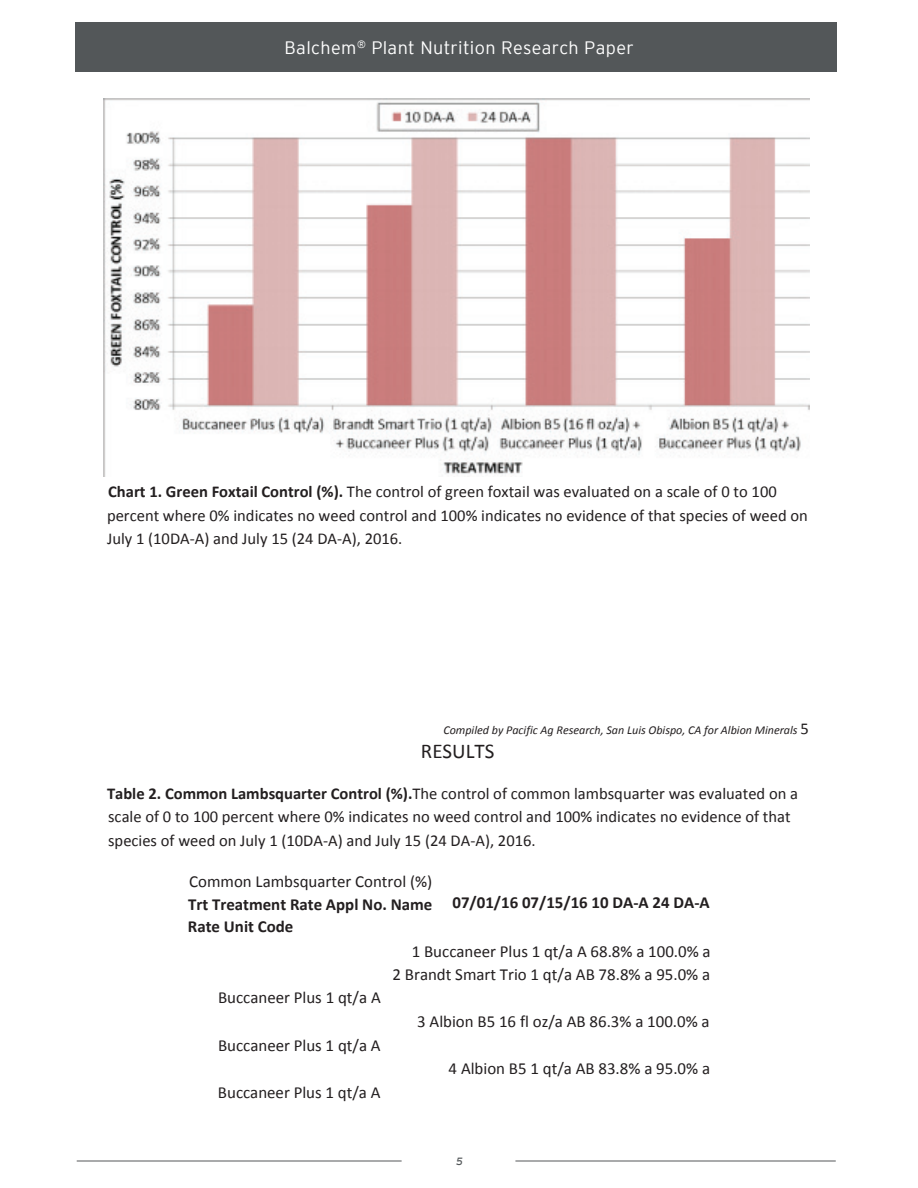
<style>
.page{position:relative;width:918px;height:1188px;background:#fff}
.page>*{position:absolute;margin:0;border:0;box-sizing:border-box;transform-origin:0 0}
.t1{font:21px "Calibri";color:#231f20}
.t2{font:300 18px "Interstate";letter-spacing:.02em;color:#fff}
.t3{font:16.95px/22.5px "Calibri";color:#231f20;text-align:right}
.t4{font:700 16.95px/22.5px "Calibri";color:#231f20}
.t5{font:16.5px/23.7px "Calibri";color:#231f20}
.t6{font:italic 12px "Calibri";color:#231f20}
.t7{font:italic 10.5px "Interstate";color:#535759}
.s1{font-weight:700}
.s2{font-style:normal;font-size:16.5px}
</style>
<div class="page">
<img style="left:104px;top:99px;width:705px;height:378px">
<div style="left:75px;top:22px;width:762px;height:50px;background:#535759"></div>
<hr style="left:515px;top:1161px;width:321px;height:1px;background:#555759">
<hr style="left:77px;top:1161px;width:325px;height:1px;background:#555759">
<p class="t2" style="left:284px;top:38px;width:351px">Balchem<sup>®</sup> Plant Nutrition Research Paper</p>
<p class="t5" style="left:107px;top:480px;width:702px"><span class="s1">Chart 1. Green Foxtail Control (%).</span> The control of green foxtail was evaluated on a scale of 0 to 100 percent where 0% indicates no weed control and 100% indicates no evidence of that species of weed on<br>July 1 (10DA-A) and July 15 (24 DA-A), 2016.</p>
<p class="t6" style="left:443px;top:724px;width:367px">Compiled by Pacific Ag Research, San Luis Obispo, CA for Albion Minerals <span class="s2">5</span></p>
<p class="t1" style="left:421px;top:740px;width:75px">RESULTS</p>
<p class="t5" style="left:107px;top:781px;width:693px"><span class="s1">Table 2. Common Lambsquarter Control (%).</span>The control of common lambsquarter was evaluated on a scale of 0 to 100 percent where 0% indicates no weed control and 100% indicates no evidence of that species of weed on July 1 (10DA-A) and July 15 (24 DA-A), 2016.</p>
<p class="t3" style="left:189px;top:871px;width:245px">Common Lambsquarter Control (%)</p>
<p class="t4" style="left:188px;top:893px;width:246px">Trt Treatment Rate Appl No. Name<br>Rate Unit Code</p>
<p class="t4" style="left:452px;top:891px;width:259px">07/01/16 07/15/16 10 DA-A 24 DA-A</p>
<p class="t3" style="left:393px;top:940px;width:320px">1 Buccaneer Plus 1 qt/a A 68.8% a 100.0% a<br>2 Brandt Smart Trio 1 qt/a AB 78.8% a 95.0% a</p>
<p class="t3" style="left:218px;top:987px;width:164px">Buccaneer Plus 1 qt/a A</p>
<p class="t3" style="left:417px;top:1010px;width:294px">3 Albion B5 16 fl oz/a AB 86.3% a 100.0% a</p>
<p class="t3" style="left:218px;top:1034px;width:164px">Buccaneer Plus 1 qt/a A</p>
<p class="t3" style="left:449px;top:1057px;width:263px">4 Albion B5 1 qt/a AB 83.8% a 95.0% a</p>
<p class="t3" style="left:218px;top:1081px;width:164px">Buccaneer Plus 1 qt/a A</p>
<p class="t7" style="left:456px;top:1155px;width:8px">5</p>
</div>
